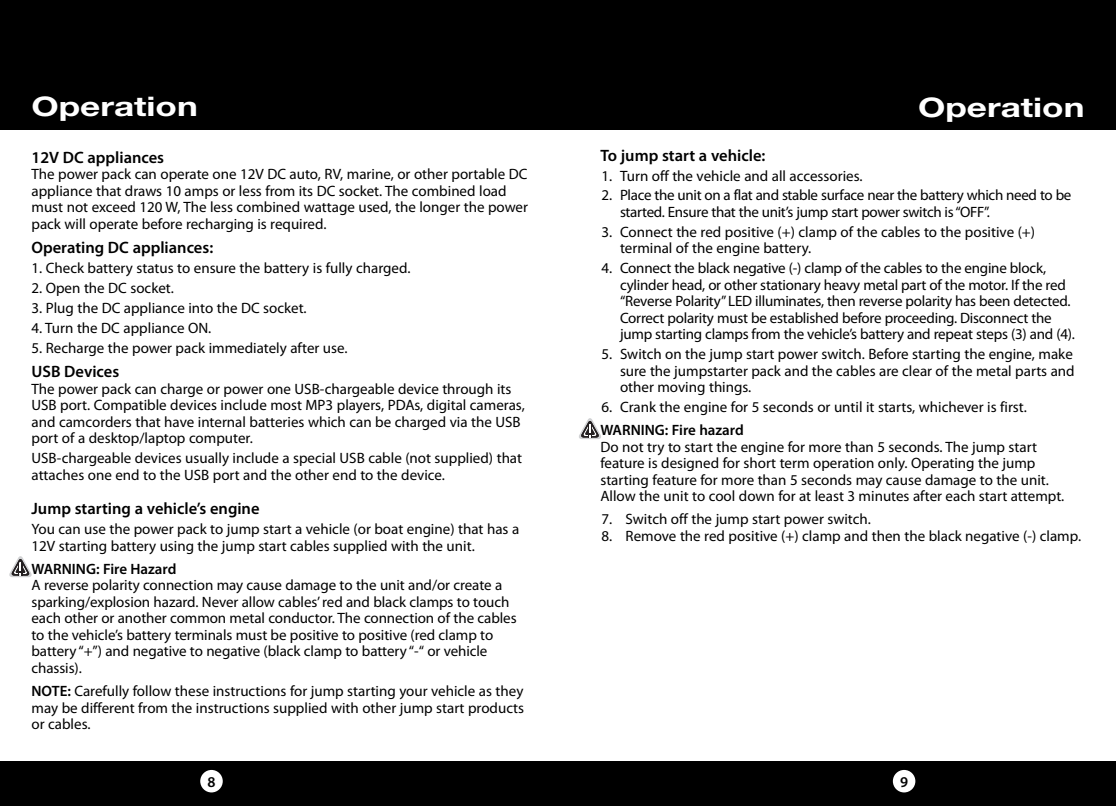
<style>
.page{position:relative;width:1116px;height:806px;background:#fff}
.page>*{position:absolute;margin:0;border:0;box-sizing:border-box;transform-origin:0 0}
.t1{font:700 27px "Helvetica Neue LT Std";color:#fff;scale:1.3 1}
.t2{font:600 16.5px "Myriad Pro";color:#000}
.t3{font:15px/16.5px "Myriad Pro";color:#000}
.t4{font:15px/16.5px "Myriad Pro";letter-spacing:-.02em;color:#000}
.t5{font:600 15px "Myriad Pro";color:#000}
.s1{font-weight:600}
</style>
<div class="page">
<div style="left:0;top:0;width:1116px;height:129px;background:#000"></div>
<div style="left:0;top:760px;width:1116px;height:46px;background:#000"></div>
<div style="left:893px;top:769px;width:22px;height:23px;background:#fff;border-radius:50%"></div>
<div style="left:200px;top:769px;width:23px;height:23px;background:#fff;border-radius:50%"></div>
<svg style="left:9px;top:556px;width:23px;height:21px"></svg>
<svg style="left:579px;top:418px;width:22px;height:21px"></svg>
<h1 class="t1" style="left:32px;top:97px;width:129px">Operation</h1>
<h1 class="t1" style="left:918px;top:97px;width:129px">Operation</h1>
<p class="t2" style="left:32px;top:151px;width:134px">12V DC appliances</p>
<p class="t3" style="left:32px;top:167px;width:498px">The power pack can operate one 12V DC auto, RV, marine, or other portable DC appliance that draws 10 amps or less from its DC socket. The combined load must not exceed 120 W, The less combined wattage used, the longer the power pack will operate before recharging is required.</p>
<p class="t2" style="left:32px;top:241px;width:183px">Operating DC appliances:</p>
<p class="t3" style="left:32px;top:261px;width:380px">1. Check battery status to ensure the battery is fully charged.</p>
<p class="t3" style="left:32px;top:281px;width:144px">2. Open the DC socket.</p>
<p class="t3" style="left:32px;top:301px;width:277px">3. Plug the DC appliance into the DC socket.</p>
<p class="t3" style="left:32px;top:320px;width:181px">4. Turn the DC appliance ON.</p>
<p class="t3" style="left:32px;top:340px;width:318px">5. Recharge the power pack immediately after use.</p>
<p class="t2" style="left:32px;top:365px;width:89px">USB Devices</p>
<p class="t3" style="left:32px;top:381px;width:495px">The power pack can charge or power one USB-chargeable device through its USB port. Compatible devices include most MP3 players, PDAs, digital cameras, and camcorders that have internal batteries which can be charged via the USB port of a desktop/laptop computer.</p>
<p class="t3" style="left:32px;top:451px;width:492px">USB-chargeable devices usually include a special USB cable (not supplied) that attaches one end to the USB port and the other end to the device.</p>
<p class="t2" style="left:32px;top:502px;width:230px">Jump starting a vehicle’s engine</p>
<p class="t3" style="left:31px;top:522px;width:489px">You can use the power pack to jump start a vehicle (or boat engine) that has a<br>12V starting battery using the jump start cables supplied with the unit.</p>
<p class="t5" style="left:31px;top:563px;width:147px">WARNING: Fire Hazard</p>
<p class="t3" style="left:31px;top:578px;width:487px">A reverse polarity connection may cause damage to the unit and/or create a sparking/explosion hazard. Never allow cables’ red and black clamps to touch each other or another common metal conductor. The connection of the cables to the vehicle’s battery terminals must be positive to positive (red clamp to battery “+”) and negative to negative (black clamp to battery “-“ or vehicle chassis).</p>
<p class="t3" style="left:32px;top:683px;width:494px;text-align:justify"><span class="s1">NOTE:</span> Carefully follow these instructions for jump starting your vehicle as they may be different from the instructions supplied with other jump start products or cables.</p>
<p class="t2" style="left:600px;top:149px;width:167px">To jump start a vehicle:</p>
<p class="t3" style="left:601px;top:168px;width:263px">1. Turn off the vehicle and all accessories.</p>
<p class="t4" style="left:620px;top:188px;width:453px;text-indent:-19px">2. Place the unit on a flat and stable surface near the battery which need to be started. Ensure that the unit’s jump start power switch is “OFF”.</p>
<p class="t3" style="left:620px;top:225px;width:417px;text-indent:-19px">3. Connect the red positive (+) clamp of the cables to the positive (+) terminal of the engine battery.</p>
<p class="t3" style="left:620px;top:261px;width:457px;text-indent:-19px">4. Connect the black negative (-) clamp of the cables to the engine block, cylinder head, or other stationary heavy metal part of the motor. If the red “Reverse Polarity” LED illuminates, then reverse polarity has been detected.<br>Correct polarity must be established before proceeding. Disconnect the jump starting clamps from the vehicle’s battery and repeat steps (3) and (4).</p>
<p class="t3" style="left:620px;top:347px;width:456px;text-indent:-19px">5. Switch on the jump start power switch. Before starting the engine, make sure the jumpstarter pack and the cables are clear of the metal parts and other moving things.</p>
<p class="t3" style="left:601px;top:400px;width:427px">6. Crank the engine for 5 seconds or until it starts, whichever is first.</p>
<p class="t5" style="left:600px;top:424px;width:145px">WARNING: Fire hazard</p>
<p class="t3" style="left:600px;top:439px;width:465px">Do not try to start the engine for more than 5 seconds. The jump start feature is designed for short term operation only. Operating the jump starting feature for more than 5 seconds may cause damage to the unit.<br>Allow the unit to cool down for at least 3 minutes after each start attempt.</p>
<p class="t3" style="left:601px;top:512px;width:271px">7. Switch off the jump start power switch.</p>
<p class="t3" style="left:601px;top:528px;width:481px">8. Remove the red positive (+) clamp and then the black negative (-) clamp.</p>
<p class="t5" style="left:207px;top:776px;width:10px">8</p>
<p class="t5" style="left:900px;top:776px;width:10px">9</p>
</div>
